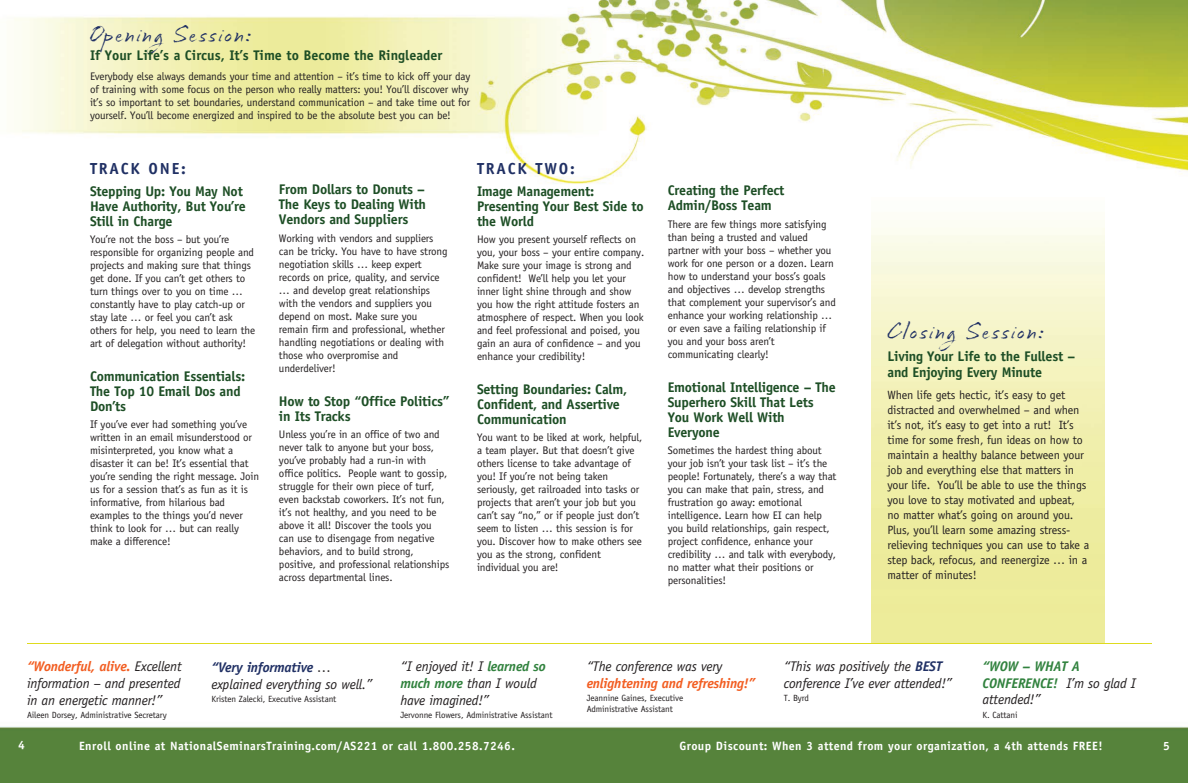
<style>
.page{position:relative;width:1188px;height:783px;background:#fff}
.page>*{position:absolute;margin:0;border:0;box-sizing:border-box;transform-origin:0 0}
.t1{font:24px "Fugu";letter-spacing:.1em;color:#203064}
.t2{font:700 16px "Officina Sans Std";letter-spacing:.11em;color:#203064}
.t3{font:700 14px/15px "Officina Sans Std";letter-spacing:-.015em;color:#1d4e25}
.t4{font:italic 14px/16.8px "Officina Sans Std";letter-spacing:-.015em;color:#231f20}
.t5{font:italic 700 14px/16.8px "Officina Sans Std";letter-spacing:-.015em;color:#31823e}
.t6{font:italic 700 14px "Officina Sans Std";letter-spacing:-.015em;color:#f25d21}
.t7{font:12px/15px "Officina Sans Std";letter-spacing:-.015em;color:#231f20}
.t8{font:700 12px "Officina Sans Std";letter-spacing:.035em;color:#fff}
.t9{font:11px/13px "Officina Sans Std";letter-spacing:-.015em;color:#231f20}
.t10{font:9px/10.8px "Officina Sans Std";letter-spacing:-.015em;color:#231f20}
.s1{font-weight:700;color:#f25d21}
.s2{font-weight:700;color:#203064}
.s3{font-weight:700;color:#31823e}
.s4{font-weight:400;color:#231f20}
</style>
<div class="page">
<img style="left:0;top:0;width:1188px;height:783px">
<hr style="left:27px;top:643px;width:1125px;height:1px;background:#dedb1e">
<img style="left:871px;top:198px;width:234px;height:445px">
<h1 class="t1" style="left:90px;top:24px;width:163px">Opening Session:</h1>
<p class="t3" style="left:90px;top:49px;width:354px">If Your Life’s a Circus, It’s Time to Become the Ringleader</p>
<p class="t9" style="left:90px;top:71px;width:382px">Everybody else always demands your time and attention – it’s time to kick off your day of training with some focus on the person who really matters: you! You’ll discover why it’s so important to set boundaries, understand communication – and take time out for yourself. You’ll become energized and inspired to be the absolute best you can be!</p>
<h2 class="t2" style="left:90px;top:162px;width:97px">TRACK ONE:</h2>
<p class="t3" style="left:90px;top:184px;width:157px">Stepping Up: You May Not<br>Have Authority, But You’re<br>Still in Charge</p>
<p class="t9" style="left:90px;top:234px;width:167px">You’re not the boss – but you’re responsible for organizing people and projects and making sure that things get done. If you can’t get others to turn things over to you on time … constantly have to play catch-up or stay late … or feel you can’t ask others for help, you need to learn the art of delegation without authority!</p>
<p class="t3" style="left:90px;top:370px;width:157px">Communication Essentials:<br>The Top 10 Email Dos and<br>Don’ts</p>
<p class="t9" style="left:90px;top:419px;width:171px">If you’ve ever had something you’ve written in an email misunderstood or misinterpreted, you know what a disaster it can be! It’s essential that you’re sending the right message. Join us for a session that’s as fun as it is informative, from hilarious bad examples to the things you’d never think to look for … but can really make a difference!</p>
<p class="t3" style="left:279px;top:183px;width:149px;text-align:justify">From Dollars to Donuts – The Keys to Dealing With Vendors and Suppliers</p>
<p class="t9" style="left:279px;top:232px;width:170px">Working with vendors and suppliers can be tricky. You have to have strong negotiation skills … keep expert records on price, quality, and service … and develop great relationships with the vendors and suppliers you depend on most. Make sure you remain firm and professional, whether handling negotiations or dealing with those who overpromise and underdeliver!</p>
<p class="t3" style="left:279px;top:395px;width:172px">How to Stop “Office Politics” in Its Tracks</p>
<p class="t9" style="left:279px;top:429px;width:172px">Unless you’re in an office of two and never talk to anyone but your boss, you’ve probably had a run-in with office politics. People want to gossip, struggle for their own piece of turf, even backstab coworkers. It’s not fun, it’s not healthy, and you need to be above it all! Discover the tools you can use to disengage from negative behaviors, and to build strong, positive, and professional relationships across departmental lines.</p>
<h2 class="t2" style="left:477px;top:162px;width:99px">TRACK TWO:</h2>
<p class="t3" style="left:477px;top:184px;width:168px">Image Management:<br>Presenting Your Best Side to the World</p>
<p class="t9" style="left:477px;top:234px;width:169px">How you present yourself reflects on you, your boss – your entire company.<br>Make sure your image is strong and confident! We’ll help you let your inner light shine through and show you how the right attitude fosters an atmosphere of respect. When you look and feel professional and poised, you gain an aura of confidence – and you enhance your credibility!</p>
<p class="t3" style="left:477px;top:383px;width:152px">Setting Boundaries: Calm,<br>Confident, and Assertive<br>Communication</p>
<p class="t9" style="left:477px;top:432px;width:167px">You want to be liked at work, helpful, a team player. But that doesn’t give others license to take advantage of you! If you’re not being taken seriously, get railroaded into tasks or projects that aren’t your job but you can’t say “no,” or if people just don’t seem to listen … this session is for you. Discover how to make others see you as the strong, confident individual you are!</p>
<p class="t3" style="left:668px;top:184px;width:118px">Creating the Perfect<br>Admin/Boss Team</p>
<p class="t9" style="left:668px;top:218px;width:170px">There are few things more satisfying than being a trusted and valued partner with your boss – whether you work for one person or a dozen. Learn how to understand your boss’s goals and objectives … develop strengths that complement your supervisor’s and enhance your working relationship … or even save a failing relationship if you and your boss aren’t communicating clearly!</p>
<p class="t3" style="left:668px;top:381px;width:170px">Emotional Intelligence – The<br>Superhero Skill That Lets<br>You Work Well With<br>Everyone</p>
<p class="t9" style="left:668px;top:445px;width:170px">Sometimes the hardest thing about your job isn’t your task list – it’s the people! Fortunately, there’s a way that you can make that pain, stress, and frustration go away: emotional intelligence. Learn how EI can help you build relationships, gain respect, project confidence, enhance your credibility … and talk with everybody, no matter what their positions or personalities!</p>
<h1 class="t1" style="left:888px;top:321px;width:158px">Closing Session:</h1>
<p class="t3" style="left:888px;top:349px;width:189px;line-height:16px">Living Your Life to the Fullest – and Enjoying Every Minute</p>
<p class="t7" style="left:888px;top:388px;width:203px">When life gets hectic, it’s easy to get distracted and overwhelmed – and when it’s not, it’s easy to get into a rut! It’s time for some fresh, fun ideas on how to maintain a healthy balance between your job and everything else that matters in your life. You’ll be able to use the things you love to stay motivated and upbeat, no matter what’s going on around you.<br>Plus, you’ll learn some amazing stress&shy;relieving techniques you can use to take a step back, refocus, and reenergize … in a matter of minutes!</p>
<p class="t4" style="left:27px;top:659px;width:156px;text-align:justify"><span class="s1">“Wonderful, alive.</span> Excellent information – and presented in an energetic manner!”</p>
<p class="t10" style="left:27px;top:711px;width:141px">Aileen Dorsey, Administrative Secretary</p>
<p class="t4" style="left:212px;top:660px;width:162px"><span class="s2">“Very informative</span> … explained everything so well.”</p>
<p class="t10" style="left:212px;top:694px;width:126px">Kristen Zalecki, Executive Assistant</p>
<p class="t4" style="left:400px;top:659px;width:147px">“I enjoyed it! I <span class="s3">learned so much more</span> than I would have imagined!”</p>
<p class="t10" style="left:400px;top:710px;width:154px">Jervonne Flowers, Administrative Assistant</p>
<p class="t4" style="left:587px;top:659px;width:137px">“The conference was very</p>
<p class="t6" style="left:587px;top:678px;width:170px">enlightening and refreshing!”</p>
<p class="t10" style="left:587px;top:693px;width:98px">Jeannine Gaines, Executive<br>Administrative Assistant</p>
<p class="t4" style="left:784px;top:659px;width:170px">“This was positively the <span class="s2">BEST </span>conference I’ve ever attended!”</p>
<p class="t10" style="left:784px;top:694px;width:27px">T. Byrd</p>
<p class="t5" style="left:983px;top:659px;width:155px">“WOW – WHAT A<br>CONFERENCE! <span class="s4">I’m so glad I attended!”</span></p>
<p class="t10" style="left:983px;top:710px;width:37px">K. Cattani</p>
<p class="t8" style="left:18px;top:741px;width:8px">4</p>
<p class="t8" style="left:1163px;top:741px;width:8px">5</p>
<p class="t8" style="left:79px;top:742px;width:437px">Enroll online at NationalSeminarsTraining.com/AS221 or call 1.800.258.7246.</p>
<p class="t8" style="left:679px;top:742px;width:425px">Group Discount: When 3 attend from your organization, a 4th attends FREE!</p>
</div>
